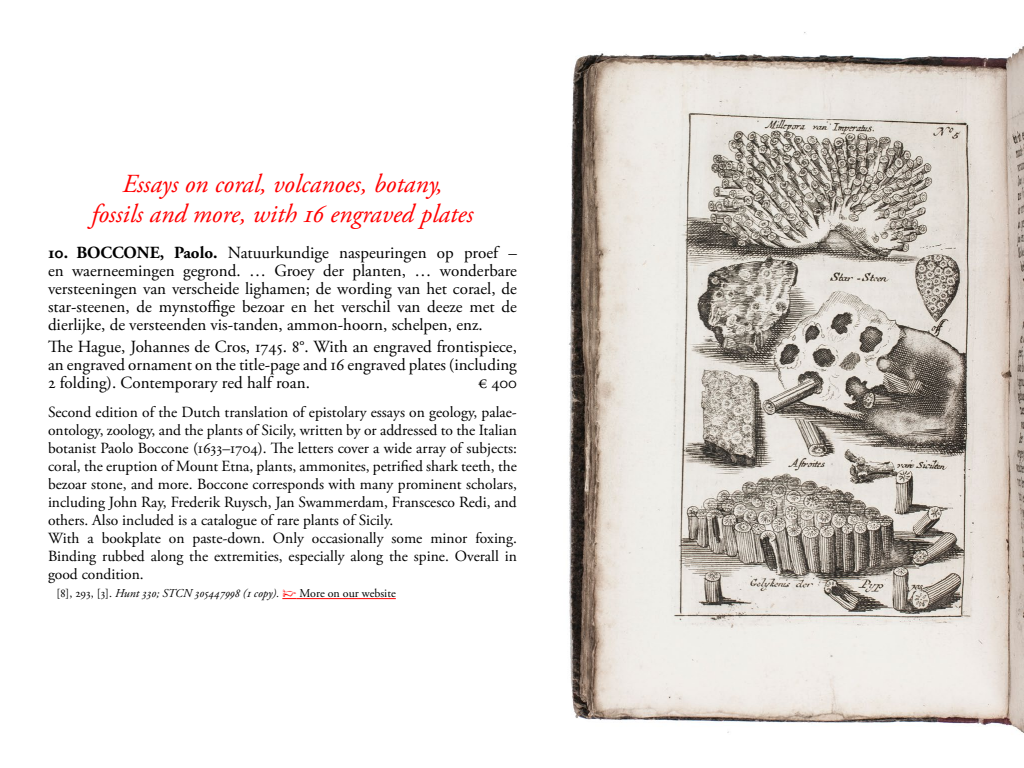
<style>
.page{position:relative;width:1024px;height:768px;background:#fff}
.page>*{position:absolute;margin:0;border:0;box-sizing:border-box;transform-origin:0 0}
.t1{font:italic 26px/30px "Adobe Garamond Pro";color:#f00;text-align:center}
.t2{font:17px/18px "Adobe Garamond Pro";color:#000;text-align:justify}
.t3{font:15.5px/18px "Adobe Garamond Pro";color:#000}
.t4{font:italic 12px "Adobe Garamond Pro";color:#000}
.s1{font-weight:700}
.s2{font-style:normal}
.s3{font-family:"IM FELL English PRO Roman";font-style:normal;color:#f00}
</style>
<div class="page">
<svg style="left:282px;top:598px;width:15px;height:1px"></svg>
<hr style="left:297px;top:598px;width:99px;height:1px;background:#f00">
<img style="left:569px;top:32px;width:455px;height:701px">
<h1 class="t1" style="left:92px;top:170px;width:383px">Essays on coral, volcanoes, botany,<br>fossils and more, with 16 engraved plates</h1>
<p class="t2" style="left:48px;top:245px;width:470px"><span class="s1">10. BOCCONE, Paolo.</span> Natuurkundige naspeuringen op proef – en waerneemingen gegrond. … Groey der planten, … wonderbare versteeningen van verscheide lighamen; de wording van het corael, de star-steenen, de mynstoffige bezoar en het verschil van deeze met de dierlijke, de versteenden vis-tanden, ammon-hoorn, schelpen, enz.</p>
<p class="t2" style="left:48px;top:339px;width:471px">The Hague, Johannes de Cros, 1745. 8°. With an engraved frontispiece, an engraved ornament on the title-page and 16 engraved plates (including 2 folding). Contemporary red half roan.</p>
<p class="t2" style="left:478px;top:375px;width:40px">€ 400</p>
<p class="t3" style="left:48px;top:404px;width:470px">Second edition of the Dutch translation of epistolary essays on geology, palae&shy;ontology, zoology, and the plants of Sicily, written by or addressed to the Italian botanist Paolo Boccone (1633–1704). The letters cover a wide array of subjects: coral, the eruption of Mount Etna, plants, ammonites, petrified shark teeth, the bezoar stone, and more. Boccone corresponds with many prominent scholars, including John Ray, Frederik Ruysch, Jan Swammerdam, Franscesco Redi, and others. Also included is a catalogue of rare plants of Sicily.<br>With a bookplate on paste-down. Only occasionally some minor foxing.<br>Binding rubbed along the extremities, especially along the spine. Overall in good condition.</p>
<p class="t4" style="left:57px;top:586px;width:341px"><span class="s2">[8], 293, [3].</span> Hunt 330; STCN 305447998 (1 copy). <span class="s3">☞</span> <span class="s2">More on our website</span></p>
</div>
